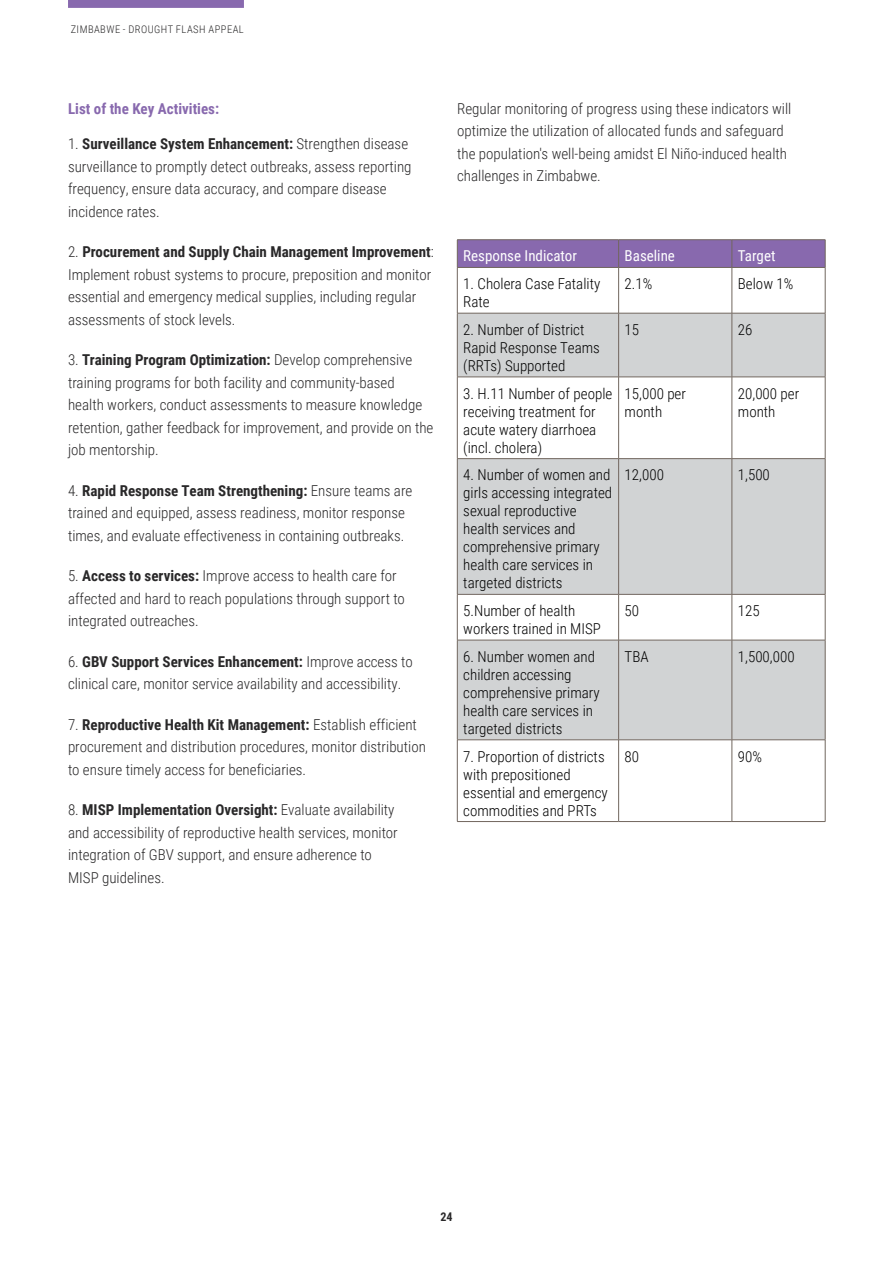
<style>
.page{position:relative;width:893px;height:1263px;background:#fff}
.page>*{position:absolute;margin:0;border:0;box-sizing:border-box;transform-origin:0 0}
.t1{font:300 15px/22.5px "Roboto Condensed";color:#292829}
.t2{font:300 15px/18px "Roboto Condensed";color:#000}
.t3{font:15px "Roboto Condensed";color:#fff}
.t4{font:700 15px "Roboto Condensed";color:#8869ae}
.t5{font:700 12px "Roboto Condensed";color:#292829}
.t6{font:300 10.5px "Roboto Condensed";letter-spacing:.045em;color:#292829}
.s1{font-weight:700}
</style>
<div class="page">
<div style="left:68px;top:0;width:176px;height:8px;background:#8869ae"></div>
<div style="left:458px;top:314px;width:367px;height:63px;background:#d1d3d4"></div>
<svg style="left:458px;top:378px;width:367px;height:443px;fill:#d1d3d4"></svg>
<hr style="left:457px;top:268px;width:1px;height:45px;background:#71665e">
<hr style="left:618px;top:268px;width:1px;height:45px;background:#71665e">
<hr style="left:732px;top:268px;width:1px;height:45px;background:#71665e">
<hr style="left:825px;top:268px;width:1px;height:45px;background:#71665e">
<hr style="left:457px;top:313px;width:162px;height:1px;background:#71665e">
<hr style="left:457px;top:313px;width:1px;height:64px;background:#71665e">
<hr style="left:619px;top:313px;width:113px;height:1px;background:#71665e">
<hr style="left:618px;top:313px;width:1px;height:64px;background:#71665e">
<hr style="left:732px;top:313px;width:93px;height:1px;background:#71665e">
<hr style="left:732px;top:313px;width:1px;height:64px;background:#71665e">
<hr style="left:825px;top:313px;width:1px;height:64px;background:#71665e">
<hr style="left:457px;top:377px;width:162px;height:1px;background:#71665e">
<hr style="left:457px;top:377px;width:1px;height:81px;background:#71665e">
<hr style="left:619px;top:377px;width:113px;height:1px;background:#71665e">
<hr style="left:618px;top:377px;width:1px;height:81px;background:#71665e">
<hr style="left:732px;top:377px;width:93px;height:1px;background:#71665e">
<hr style="left:732px;top:377px;width:1px;height:81px;background:#71665e">
<hr style="left:825px;top:377px;width:1px;height:81px;background:#71665e">
<hr style="left:457px;top:458px;width:162px;height:1px;background:#71665e">
<hr style="left:457px;top:459px;width:1px;height:135px;background:#71665e">
<hr style="left:619px;top:458px;width:113px;height:1px;background:#71665e">
<hr style="left:618px;top:459px;width:1px;height:135px;background:#71665e">
<hr style="left:732px;top:458px;width:93px;height:1px;background:#71665e">
<hr style="left:732px;top:459px;width:1px;height:135px;background:#71665e">
<hr style="left:825px;top:459px;width:1px;height:135px;background:#71665e">
<hr style="left:457px;top:594px;width:162px;height:1px;background:#71665e">
<hr style="left:457px;top:594px;width:1px;height:46px;background:#71665e">
<hr style="left:619px;top:594px;width:113px;height:1px;background:#71665e">
<hr style="left:618px;top:594px;width:1px;height:46px;background:#71665e">
<hr style="left:732px;top:594px;width:93px;height:1px;background:#71665e">
<hr style="left:732px;top:594px;width:1px;height:46px;background:#71665e">
<hr style="left:825px;top:594px;width:1px;height:46px;background:#71665e">
<hr style="left:457px;top:640px;width:162px;height:1px;background:#71665e">
<hr style="left:457px;top:640px;width:1px;height:100px;background:#71665e">
<hr style="left:619px;top:640px;width:113px;height:1px;background:#71665e">
<hr style="left:618px;top:640px;width:1px;height:100px;background:#71665e">
<hr style="left:732px;top:640px;width:93px;height:1px;background:#71665e">
<hr style="left:732px;top:640px;width:1px;height:100px;background:#71665e">
<hr style="left:825px;top:640px;width:1px;height:100px;background:#71665e">
<hr style="left:457px;top:739px;width:162px;height:1px;background:#71665e">
<hr style="left:457px;top:740px;width:1px;height:81px;background:#71665e">
<hr style="left:619px;top:739px;width:113px;height:1px;background:#71665e">
<hr style="left:618px;top:740px;width:1px;height:81px;background:#71665e">
<hr style="left:732px;top:739px;width:93px;height:1px;background:#71665e">
<hr style="left:732px;top:740px;width:1px;height:81px;background:#71665e">
<hr style="left:825px;top:740px;width:1px;height:81px;background:#71665e">
<hr style="left:457px;top:821px;width:162px;height:1px;background:#71665e">
<hr style="left:619px;top:821px;width:113px;height:1px;background:#71665e">
<hr style="left:732px;top:821px;width:93px;height:1px;background:#71665e">
<hr style="left:457px;top:239px;width:162px;height:1px;background:#71665e">
<hr style="left:619px;top:239px;width:113px;height:1px;background:#71665e">
<hr style="left:732px;top:239px;width:93px;height:1px;background:#71665e">
<div style="left:457px;top:240px;width:369px;height:27px;background:#8869ae"></div>
<hr style="left:457px;top:267px;width:162px;height:1px;background:#71665e">
<hr style="left:619px;top:267px;width:113px;height:1px;background:#71665e">
<hr style="left:732px;top:267px;width:93px;height:1px;background:#71665e">
<p class="t6" style="left:71px;top:22px;width:175px">ZIMBABWE - DROUGHT FLASH APPEAL</p>
<p class="t4" style="left:68px;top:98px;width:153px">List of the Key Activities:</p>
<p class="t1" style="left:68px;top:132px;width:345px">1. <span class="s1">Surveillance System Enhancement:</span> Strengthen disease surveillance to promptly detect outbreaks, assess reporting frequency, ensure data accuracy, and compare disease incidence rates.</p>
<p class="t1" style="left:68px;top:240px;width:367px">2. <span class="s1">Procurement and Supply Chain Management Improvement</span>:<br>Implement robust systems to procure, preposition and monitor essential and emergency medical supplies, including regular assessments of stock levels.</p>
<p class="t1" style="left:68px;top:348px;width:367px">3. <span class="s1">Training Program Optimization:</span> Develop comprehensive training programs for both facility and community-based health workers, conduct assessments to measure knowledge retention, gather feedback for improvement, and provide on the job mentorship.</p>
<p class="t1" style="left:68px;top:479px;width:346px">4. <span class="s1">Rapid Response Team Strengthening:</span> Ensure teams are trained and equipped, assess readiness, monitor response times, and evaluate effectiveness in containing outbreaks.</p>
<p class="t1" style="left:68px;top:564px;width:338px">5. <span class="s1">Access to services:</span> Improve access to health care for affected and hard to reach populations through support to integrated outreaches.</p>
<p class="t1" style="left:68px;top:650px;width:346px">6. <span class="s1">GBV Support Services Enhancement:</span> Improve access to clinical care, monitor service availability and accessibility.</p>
<p class="t1" style="left:68px;top:713px;width:359px">7. <span class="s1">Reproductive Health Kit Management:</span> Establish efficient procurement and distribution procedures, monitor distribution to ensure timely access for beneficiaries.</p>
<p class="t1" style="left:68px;top:798px;width:331px">8. <span class="s1">MISP Implementation Oversight:</span> Evaluate availability and accessibility of reproductive health services, monitor integration of GBV support, and ensure adherence to MISP guidelines.</p>
<p class="t1" style="left:457px;top:96px;width:336px">Regular monitoring of progress using these indicators will optimize the utilization of allocated funds and safeguard the population's well-being amidst El Niño-induced health challenges in Zimbabwe.</p>
<p class="t3" style="left:463px;top:246px;width:115px">Response Indicator</p>
<p class="t3" style="left:625px;top:246px;width:52px">Baseline</p>
<p class="t3" style="left:738px;top:246px;width:39px">Target</p>
<p class="t2" style="left:463px;top:274px;width:138px">1. Cholera Case Fatality<br>Rate</p>
<p class="t2" style="left:625px;top:274px;width:29px">2.1%</p>
<p class="t2" style="left:738px;top:274px;width:57px">Below 1%</p>
<p class="t2" style="left:463px;top:320px;width:138px">2. Number of District<br>Rapid Response Teams (RRTs) Supported</p>
<p class="t2" style="left:625px;top:320px;width:16px">15</p>
<p class="t2" style="left:738px;top:320px;width:16px">26</p>
<p class="t2" style="left:463px;top:384px;width:151px">3. H.11 Number of people receiving treatment for acute watery diarrhoea (incl. cholera)</p>
<p class="t2" style="left:625px;top:384px;width:63px">15,000 per month</p>
<p class="t2" style="left:738px;top:384px;width:63px">20,000 per month</p>
<p class="t2" style="left:463px;top:465px;width:150px">4. Number of women and girls accessing integrated sexual reproductive health services and comprehensive primary health care services in targeted districts</p>
<p class="t2" style="left:625px;top:465px;width:41px">12,000</p>
<p class="t2" style="left:738px;top:465px;width:34px">1,500</p>
<p class="t2" style="left:463px;top:601px;width:139px">5.Number of health workers trained in MISP</p>
<p class="t2" style="left:625px;top:601px;width:16px">50</p>
<p class="t2" style="left:738px;top:601px;width:23px">125</p>
<p class="t2" style="left:463px;top:647px;width:138px">6. Number women and children accessing comprehensive primary health care services in targeted districts</p>
<p class="t2" style="left:625px;top:647px;width:26px">TBA</p>
<p class="t2" style="left:738px;top:647px;width:58px">1,500,000</p>
<p class="t2" style="left:463px;top:747px;width:146px">7. Proportion of districts with prepositioned essential and emergency commodities and PRTs</p>
<p class="t2" style="left:625px;top:747px;width:16px">80</p>
<p class="t2" style="left:738px;top:747px;width:26px">90%</p>
<p class="t5" style="left:440px;top:1208px;width:14px">24</p>
</div>
